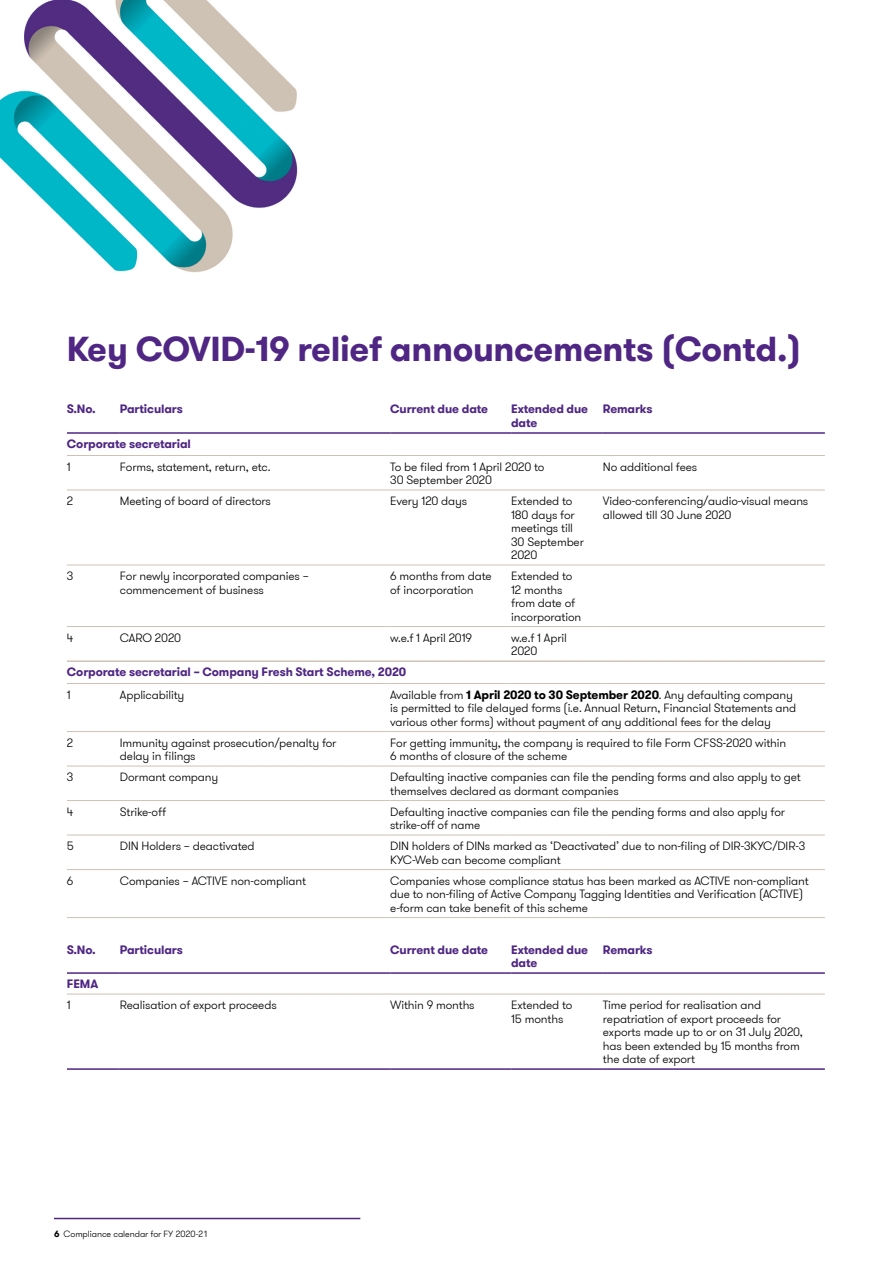
<style>
.page{position:relative;width:893px;height:1263px;background:#fff}
.page>*{position:absolute;margin:0;border:0;box-sizing:border-box;transform-origin:0 0}
.t1{font:700 34.5px "GT Walsheim Pro";letter-spacing:-.01em;color:#4f2683}
.t2{font:300 12px/13.5px "GT Walsheim Pro";letter-spacing:-.01em;color:#000}
.t3{font:700 12px/13.5px "GT Walsheim Pro";letter-spacing:-.01em;color:#4f2683}
.t4{font:300 9px "GT Walsheim Pro";letter-spacing:-.01em;color:#000}
.s1{font-weight:700}
</style>
<div class="page">
<hr style="left:54px;top:1218px;width:306px;height:1px;background:#4f2683">
<img style="left:0;top:0;width:298px;height:273px">
<hr style="left:67px;top:432px;width:53px;height:2px;background:#4f2683">
<hr style="left:120px;top:432px;width:270px;height:2px;background:#4f2683">
<hr style="left:390px;top:432px;width:121px;height:2px;background:#4f2683">
<hr style="left:511px;top:432px;width:92px;height:2px;background:#4f2683">
<hr style="left:603px;top:432px;width:222px;height:2px;background:#4f2683">
<hr style="left:67px;top:455px;width:53px;height:1px;background:#cec2b4">
<hr style="left:120px;top:455px;width:270px;height:1px;background:#cec2b4">
<hr style="left:390px;top:455px;width:121px;height:1px;background:#cec2b4">
<hr style="left:511px;top:455px;width:92px;height:1px;background:#cec2b4">
<hr style="left:603px;top:455px;width:222px;height:1px;background:#cec2b4">
<hr style="left:67px;top:490px;width:53px;height:1px;background:#cec2b4">
<hr style="left:120px;top:490px;width:270px;height:1px;background:#cec2b4">
<hr style="left:390px;top:490px;width:121px;height:1px;background:#cec2b4">
<hr style="left:511px;top:490px;width:92px;height:1px;background:#cec2b4">
<hr style="left:603px;top:490px;width:222px;height:1px;background:#cec2b4">
<hr style="left:67px;top:565px;width:53px;height:1px;background:#cec2b4">
<hr style="left:120px;top:565px;width:270px;height:1px;background:#cec2b4">
<hr style="left:390px;top:565px;width:121px;height:1px;background:#cec2b4">
<hr style="left:511px;top:565px;width:92px;height:1px;background:#cec2b4">
<hr style="left:603px;top:565px;width:222px;height:1px;background:#cec2b4">
<hr style="left:67px;top:626px;width:53px;height:1px;background:#cec2b4">
<hr style="left:120px;top:626px;width:270px;height:1px;background:#cec2b4">
<hr style="left:390px;top:626px;width:121px;height:1px;background:#cec2b4">
<hr style="left:511px;top:626px;width:92px;height:1px;background:#cec2b4">
<hr style="left:603px;top:626px;width:222px;height:1px;background:#cec2b4">
<hr style="left:67px;top:972px;width:53px;height:2px;background:#4f2683">
<hr style="left:120px;top:972px;width:270px;height:2px;background:#4f2683">
<hr style="left:390px;top:972px;width:121px;height:2px;background:#4f2683">
<hr style="left:511px;top:972px;width:92px;height:2px;background:#4f2683">
<hr style="left:603px;top:972px;width:222px;height:2px;background:#4f2683">
<hr style="left:67px;top:661px;width:53px;height:1px;background:#cec2b4">
<hr style="left:120px;top:661px;width:270px;height:1px;background:#cec2b4">
<hr style="left:390px;top:661px;width:121px;height:1px;background:#cec2b4">
<hr style="left:511px;top:661px;width:92px;height:1px;background:#cec2b4">
<hr style="left:603px;top:661px;width:222px;height:1px;background:#cec2b4">
<hr style="left:67px;top:683px;width:53px;height:1px;background:#cec2b4">
<hr style="left:120px;top:683px;width:270px;height:1px;background:#cec2b4">
<hr style="left:390px;top:683px;width:121px;height:1px;background:#cec2b4">
<hr style="left:511px;top:683px;width:92px;height:1px;background:#cec2b4">
<hr style="left:603px;top:683px;width:222px;height:1px;background:#cec2b4">
<hr style="left:67px;top:731px;width:53px;height:1px;background:#cec2b4">
<hr style="left:120px;top:731px;width:270px;height:1px;background:#cec2b4">
<hr style="left:390px;top:731px;width:121px;height:1px;background:#cec2b4">
<hr style="left:511px;top:731px;width:92px;height:1px;background:#cec2b4">
<hr style="left:603px;top:731px;width:222px;height:1px;background:#cec2b4">
<hr style="left:67px;top:766px;width:53px;height:1px;background:#cec2b4">
<hr style="left:120px;top:766px;width:270px;height:1px;background:#cec2b4">
<hr style="left:390px;top:766px;width:121px;height:1px;background:#cec2b4">
<hr style="left:511px;top:766px;width:92px;height:1px;background:#cec2b4">
<hr style="left:603px;top:766px;width:222px;height:1px;background:#cec2b4">
<hr style="left:67px;top:800px;width:53px;height:1px;background:#cec2b4">
<hr style="left:120px;top:800px;width:270px;height:1px;background:#cec2b4">
<hr style="left:390px;top:800px;width:121px;height:1px;background:#cec2b4">
<hr style="left:511px;top:800px;width:92px;height:1px;background:#cec2b4">
<hr style="left:603px;top:800px;width:222px;height:1px;background:#cec2b4">
<hr style="left:67px;top:835px;width:53px;height:1px;background:#cec2b4">
<hr style="left:120px;top:835px;width:270px;height:1px;background:#cec2b4">
<hr style="left:390px;top:835px;width:121px;height:1px;background:#cec2b4">
<hr style="left:511px;top:835px;width:92px;height:1px;background:#cec2b4">
<hr style="left:603px;top:835px;width:222px;height:1px;background:#cec2b4">
<hr style="left:67px;top:869px;width:53px;height:1px;background:#cec2b4">
<hr style="left:120px;top:869px;width:270px;height:1px;background:#cec2b4">
<hr style="left:390px;top:869px;width:121px;height:1px;background:#cec2b4">
<hr style="left:511px;top:869px;width:92px;height:1px;background:#cec2b4">
<hr style="left:603px;top:869px;width:222px;height:1px;background:#cec2b4">
<hr style="left:67px;top:994px;width:53px;height:1px;background:#cec2b4">
<hr style="left:120px;top:994px;width:270px;height:1px;background:#cec2b4">
<hr style="left:390px;top:994px;width:121px;height:1px;background:#cec2b4">
<hr style="left:511px;top:994px;width:92px;height:1px;background:#cec2b4">
<hr style="left:603px;top:994px;width:222px;height:1px;background:#cec2b4">
<hr style="left:67px;top:917px;width:53px;height:1px;background:#cec2b4">
<hr style="left:120px;top:917px;width:270px;height:1px;background:#cec2b4">
<hr style="left:390px;top:917px;width:121px;height:1px;background:#cec2b4">
<hr style="left:511px;top:917px;width:92px;height:1px;background:#cec2b4">
<hr style="left:603px;top:917px;width:222px;height:1px;background:#cec2b4">
<hr style="left:67px;top:1068px;width:53px;height:2px;background:#4f2683">
<hr style="left:120px;top:1068px;width:270px;height:2px;background:#4f2683">
<hr style="left:390px;top:1068px;width:121px;height:2px;background:#4f2683">
<hr style="left:511px;top:1068px;width:92px;height:2px;background:#4f2683">
<hr style="left:603px;top:1068px;width:222px;height:2px;background:#4f2683">
<h1 class="t1" style="left:67px;top:326px;width:735px">Key COVID-19 relief announcements (Contd.)</h1>
<p class="t3" style="left:67px;top:403px;width:30px">S.No.</p>
<p class="t3" style="left:120px;top:403px;width:64px">Particulars</p>
<p class="t3" style="left:390px;top:403px;width:99px">Current due date</p>
<p class="t3" style="left:511px;top:403px;width:79px">Extended due date</p>
<p class="t3" style="left:603px;top:403px;width:51px">Remarks</p>
<p class="t3" style="left:67px;top:437px;width:126px">Corporate secretarial</p>
<p class="t2" style="left:67px;top:460px;width:5px">1</p>
<p class="t2" style="left:120px;top:460px;width:152px">Forms, statement, return, etc.</p>
<p class="t2" style="left:390px;top:460px;width:156px">To be filed from 1 April 2020 to<br>30 September 2020</p>
<p class="t2" style="left:603px;top:460px;width:96px">No additional fees</p>
<p class="t2" style="left:67px;top:494px;width:8px">2</p>
<p class="t2" style="left:120px;top:494px;width:153px">Meeting of board of directors</p>
<p class="t2" style="left:390px;top:494px;width:79px">Every 120 days</p>
<p class="t2" style="left:511px;top:494px;width:74px">Extended to<br>180 days for meetings till<br>30 September<br>2020</p>
<p class="t2" style="left:603px;top:494px;width:207px">Video-conferencing/audio-visual means allowed till 30 June 2020</p>
<p class="t2" style="left:67px;top:569px;width:8px">3</p>
<p class="t2" style="left:120px;top:569px;width:190px">For newly incorporated companies – commencement of business</p>
<p class="t2" style="left:390px;top:569px;width:103px">6 months from date of incorporation</p>
<p class="t2" style="left:511px;top:569px;width:72px">Extended to<br>12 months from date of incorporation</p>
<p class="t2" style="left:67px;top:631px;width:8px">4</p>
<p class="t2" style="left:120px;top:631px;width:63px">CARO 2020</p>
<p class="t2" style="left:390px;top:631px;width:83px">w.e.f 1 April 2019</p>
<p class="t2" style="left:511px;top:631px;width:57px">w.e.f 1 April<br>2020</p>
<p class="t3" style="left:67px;top:665px;width:341px">Corporate secretarial – Company Fresh Start Scheme, 2020</p>
<p class="t2" style="left:67px;top:688px;width:5px">1</p>
<p class="t2" style="left:120px;top:688px;width:66px">Applicability</p>
<p class="t2" style="left:390px;top:688px;width:408px">Available from <span class="s1">1 April 2020 to 30 September 2020</span>. Any defaulting company is permitted to file delayed forms (i.e. Annual Return, Financial Statements and various other forms) without payment of any additional fees for the delay</p>
<p class="t2" style="left:67px;top:736px;width:8px">2</p>
<p class="t2" style="left:120px;top:736px;width:218px">Immunity against prosecution/penalty for delay in filings</p>
<p class="t2" style="left:390px;top:736px;width:397px">For getting immunity, the company is required to file Form CFSS-2020 within<br>6 months of closure of the scheme</p>
<p class="t2" style="left:67px;top:770px;width:8px">3</p>
<p class="t2" style="left:120px;top:770px;width:100px">Dormant company</p>
<p class="t2" style="left:390px;top:770px;width:412px">Defaulting inactive companies can file the pending forms and also apply to get themselves declared as dormant companies</p>
<p class="t2" style="left:67px;top:805px;width:8px">4</p>
<p class="t2" style="left:120px;top:805px;width:48px">Strike-off</p>
<p class="t2" style="left:390px;top:805px;width:396px">Defaulting inactive companies can file the pending forms and also apply for strike-off of name</p>
<p class="t2" style="left:67px;top:839px;width:9px">5</p>
<p class="t2" style="left:120px;top:839px;width:136px">DIN Holders – deactivated</p>
<p class="t2" style="left:390px;top:839px;width:417px">DIN holders of DINs marked as ‘Deactivated’ due to non-filing of DIR-3KYC/DIR-3<br>KYC-Web can become compliant</p>
<p class="t2" style="left:67px;top:874px;width:8px">6</p>
<p class="t2" style="left:120px;top:874px;width:188px">Companies – ACTIVE non-compliant</p>
<p class="t2" style="left:390px;top:874px;width:420px">Companies whose compliance status has been marked as ACTIVE non-compliant due to non-filing of Active Company Tagging Identities and Verification (ACTIVE) e-form can take benefit of this scheme</p>
<p class="t3" style="left:67px;top:943px;width:30px">S.No.</p>
<p class="t3" style="left:120px;top:943px;width:64px">Particulars</p>
<p class="t3" style="left:390px;top:943px;width:99px">Current due date</p>
<p class="t3" style="left:511px;top:943px;width:79px">Extended due date</p>
<p class="t3" style="left:603px;top:943px;width:51px">Remarks</p>
<p class="t3" style="left:67px;top:977px;width:33px">FEMA</p>
<p class="t2" style="left:67px;top:998px;width:5px">1</p>
<p class="t2" style="left:120px;top:998px;width:158px">Realisation of export proceeds</p>
<p class="t2" style="left:390px;top:998px;width:86px">Within 9 months</p>
<p class="t2" style="left:511px;top:998px;width:63px">Extended to<br>15 months</p>
<p class="t2" style="left:603px;top:998px;width:202px">Time period for realisation and repatriation of export proceeds for exports made up to or on 31 July 2020, has been extended by 15 months from the date of export</p>
<p class="t4" style="left:54px;top:1229px;width:156px"><span class="s1">6</span> Compliance calendar for FY 2020-21</p>
</div>
